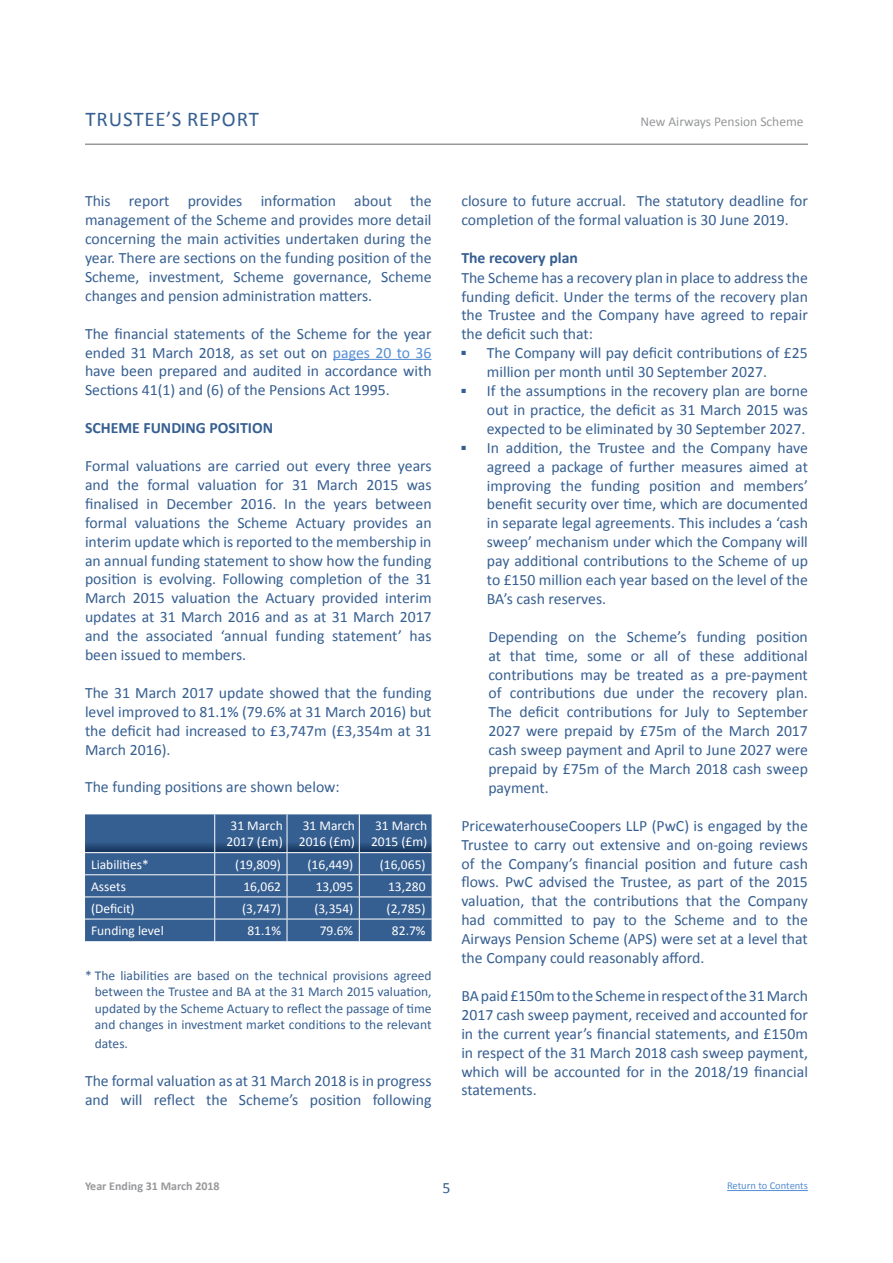
<style>
.page{position:relative;width:893px;height:1263px;background:#fff}
.page>*{position:absolute;margin:0;border:0;box-sizing:border-box;transform-origin:0 0}
.t1{font:21px "Calibri";letter-spacing:.04em;color:#365f91}
.List_Paragraph{font:15.75px/18.9px "Calibri";color:#365f91;text-align:justify}
.t2{font:700 15.75px "Calibri";color:#365f91}
.t3{font:13.5px/16.2px "Calibri";color:#365f91;text-align:justify}
.t4{font:13.5px/16.2px "Calibri";color:#fff}
.t5{font:13.5px "Calibri";color:#97989a}
.t6{font:700 12px "Calibri";color:#97989a}
.t7{font:10.5px "Calibri";color:#548dd4}
.s1{color:#548dd4}
</style>
<div class="page">
<hr style="left:333px;top:359px;width:99px;height:1px;background:#548dd4">
<svg style="left:85px;top:814px;width:347px;height:127px;background:#3d6493"></svg>
<hr style="left:85px;top:144px;width:723px;height:1px;background:#97989a">
<hr style="left:727px;top:1190px;width:81px;height:1px;background:#548dd4">
<p class="t1" style="left:85px;top:106px;width:175px">TRUSTEE’S REPORT</p>
<p class="t5" style="left:640px;top:113px;width:165px">New Airways Pension Scheme</p>
<p class="List_Paragraph" style="left:85px;top:192px;width:348px">This report provides information about the management of the Scheme and provides more detail concerning the main activities undertaken during the year. There are sections on the funding position of the Scheme, investment, Scheme governance, Scheme changes and pension administration matters.</p>
<p class="List_Paragraph" style="left:85px;top:324px;width:348px">The financial statements of the Scheme for the year ended 31 March 2018, as set out on <span class="s1">pages 20 to 36 </span>have been prepared and audited in accordance with Sections 41(1) and (6) of the Pensions Act 1995.</p>
<p class="t2" style="left:85px;top:418px;width:190px">SCHEME FUNDING POSITION</p>
<p class="List_Paragraph" style="left:85px;top:456px;width:348px">Formal valuations are carried out every three years and the formal valuation for 31 March 2015 was finalised in December 2016. In the years between formal valuations the Scheme Actuary provides an interim update which is reported to the membership in an annual funding statement to show how the funding position is evolving. Following completion of the 31<br>March 2015 valuation the Actuary provided interim updates at 31 March 2016 and as at 31 March 2017 and the associated ‘annual funding statement’ has been issued to members.</p>
<p class="List_Paragraph" style="left:85px;top:683px;width:348px">The 31 March 2017 update showed that the funding level improved to 81.1% (79.6% at 31 March 2016) but the deficit had increased to £3,747m (£3,354m at 31<br>March 2016).</p>
<p class="List_Paragraph" style="left:85px;top:778px;width:256px">The funding positions are shown below:</p>
<p class="t4" style="left:227px;top:818px;width:58px">31 March<br>2017 (£m)</p>
<p class="t4" style="left:299px;top:818px;width:58px">31 March<br>2016 (£m)</p>
<p class="t4" style="left:371px;top:818px;width:58px">31 March<br>2015 (£m)</p>
<p class="t4" style="left:91px;top:856px;width:59px">Liabilities*</p>
<p class="t4" style="left:235px;top:856px;width:47px">(19,809)</p>
<p class="t4" style="left:308px;top:856px;width:47px">(16,449)</p>
<p class="t4" style="left:380px;top:856px;width:47px">(16,065)</p>
<p class="t4" style="left:91px;top:878px;width:36px">Assets</p>
<p class="t4" style="left:243px;top:878px;width:39px">16,062</p>
<p class="t4" style="left:316px;top:878px;width:39px">13,095</p>
<p class="t4" style="left:388px;top:878px;width:39px">13,280</p>
<p class="t4" style="left:91px;top:900px;width:45px">(Deficit)</p>
<p class="t4" style="left:242px;top:900px;width:40px">(3,747)</p>
<p class="t4" style="left:314px;top:900px;width:40px">(3,354)</p>
<p class="t4" style="left:387px;top:900px;width:40px">(2,785)</p>
<p class="t4" style="left:91px;top:923px;width:74px">Funding level</p>
<p class="t4" style="left:247px;top:923px;width:35px">81.1%</p>
<p class="t4" style="left:320px;top:923px;width:35px">79.6%</p>
<p class="t4" style="left:392px;top:923px;width:35px">82.7%</p>
<p class="t3" style="left:95px;top:968px;width:338px;text-indent:-10px">* The liabilities are based on the technical provisions agreed between the Trustee and BA at the 31 March 2015 valuation, updated by the Scheme Actuary to reflect the passage of time and changes in investment market conditions to the relevant</p>
<p class="t3" style="left:95px;top:1035px;width:35px">dates.</p>
<p class="List_Paragraph" style="left:85px;top:1071px;width:348px">The formal valuation as at 31 March 2018 is in progress and will reflect the Scheme’s position following</p>
<p class="List_Paragraph" style="left:461px;top:192px;width:348px">closure to future accrual. The statutory deadline for completion of the formal valuation is 30 June 2019.</p>
<p class="t2" style="left:461px;top:248px;width:118px">The recovery plan</p>
<p class="List_Paragraph" style="left:461px;top:268px;width:348px">The Scheme has a recovery plan in place to address the funding deficit. Under the terms of the recovery plan the Trustee and the Company have agreed to repair the deficit such that:</p>
<p class="List_Paragraph" style="left:487px;top:344px;width:323px;text-indent:-26px">■ The Company will pay deficit contributions of £25 million per month until 30 September 2027.</p>
<p class="List_Paragraph" style="left:487px;top:381px;width:323px;text-indent:-26px">■ If the assumptions in the recovery plan are borne out in practice, the deficit as 31 March 2015 was expected to be eliminated by 30 September 2027.</p>
<p class="List_Paragraph" style="left:487px;top:438px;width:323px;text-indent:-26px">■ In addition, the Trustee and the Company have agreed a package of further measures aimed at improving the funding position and members’ benefit security over time, which are documented in separate legal agreements. This includes a ‘cash sweep’ mechanism under which the Company will pay additional contributions to the Scheme of up to £150 million each year based on the level of the BA’s cash reserves.</p>
<p class="List_Paragraph" style="left:488px;top:627px;width:321px">Depending on the Scheme’s funding position at that time, some or all of these additional contributions may be treated as a pre-payment of contributions due under the recovery plan.<br>The deficit contributions for July to September 2027 were prepaid by £75m of the March 2017 cash sweep payment and April to June 2027 were prepaid by £75m of the March 2018 cash sweep payment.</p>
<p class="List_Paragraph" style="left:461px;top:816px;width:348px">PricewaterhouseCoopers LLP (PwC) is engaged by the Trustee to carry out extensive and on-going reviews of the Company’s financial position and future cash flows. PwC advised the Trustee, as part of the 2015 valuation, that the contributions that the Company had committed to pay to the Scheme and to the Airways Pension Scheme (APS) were set at a level that the Company could reasonably afford.</p>
<p class="List_Paragraph" style="left:461px;top:986px;width:348px">BApaid£150mtotheSchemeinrespectofthe31March 2017 cash sweep payment, received and accounted for in the current year’s financial statements, and £150m in respect of the 31 March 2018 cash sweep payment, which will be accounted for in the 2018/19 financial statements.</p>
<p class="t6" style="left:85px;top:1179px;width:136px">Year Ending 31 March 2018</p>
<p class="List_Paragraph" style="left:442px;top:1179px;width:9px">5</p>
<p class="t7" style="left:727px;top:1179px;width:82px">Return to Contents</p>
</div>
